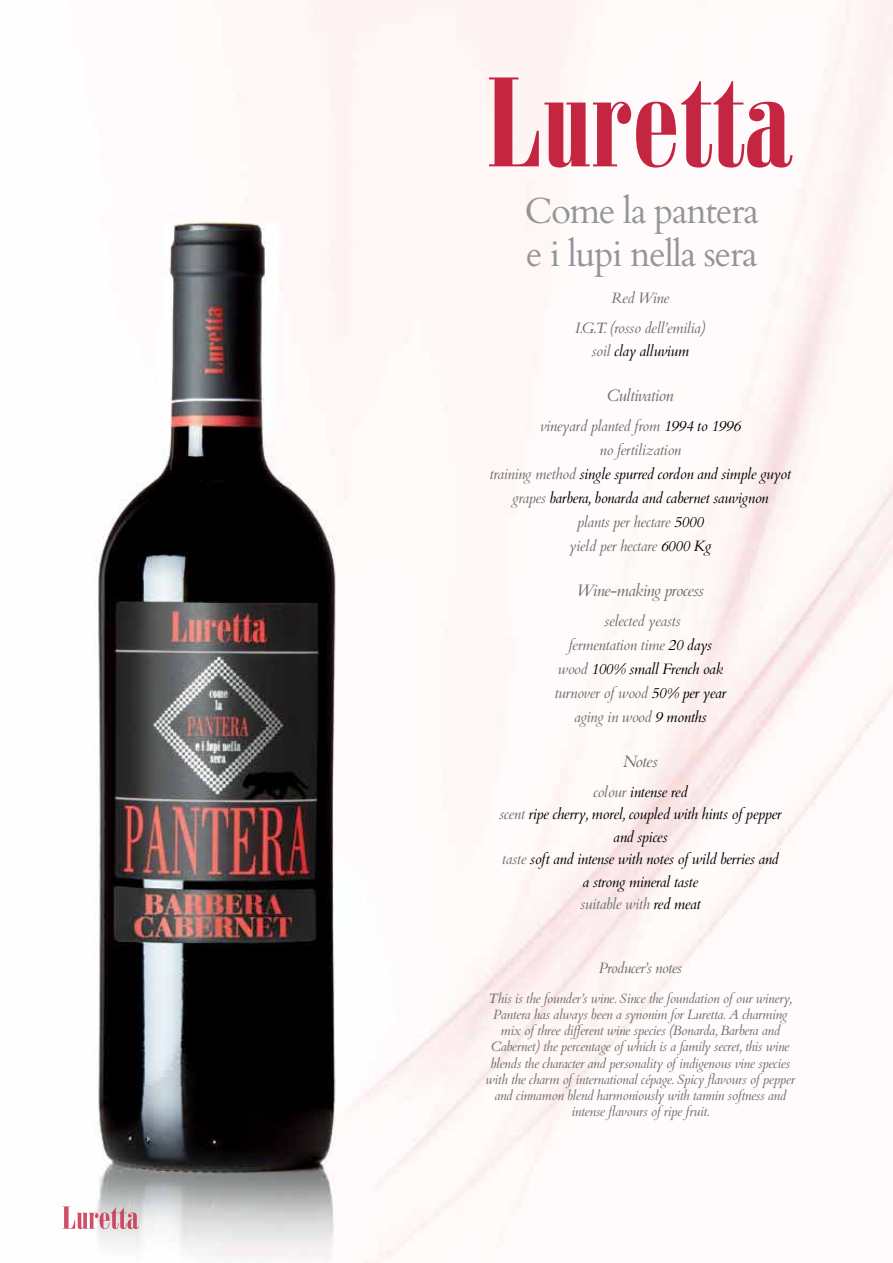
<style>
.page{position:relative;width:893px;height:1263px;background:#fff}
.page>*{position:absolute;margin:0;border:0;box-sizing:border-box;transform-origin:0 0}
.t1{font:36px/43.2px "Cardo";letter-spacing:-.03em;color:#939598}
.t2{font:italic 16.5px "Cardo";letter-spacing:-.04em;color:#6d6e71}
.t3{font:italic 15px/24px "Cardo";letter-spacing:-.025em;color:#000;text-align:center}
.t4{font:italic 15px/24px "Cardo";letter-spacing:-.025em;color:#6d6e71;text-align:center}
.t5{font:italic 13.5px/16.2px "Cardo";letter-spacing:-.025em;color:#6d6e71;text-align:center}
.s1{color:#6d6e71}
.s2{color:#000}
</style>
<div class="page">
<img style="left:62px;top:0;width:831px;height:1263px">
<svg style="left:63px;top:1206px;width:76px;height:23px"></svg>
<svg style="left:489px;top:77px;width:303px;height:91px"></svg>
<h1 class="t1" style="left:525px;top:187px;width:236px">Come la pantera e i lupi nella sera</h1>
<p class="t4" style="left:575px;top:283px;width:132px;line-height:30px">Red Wine<br>I.G.T. (rosso dell’emilia)</p>
<p class="t3" style="left:591px;top:339px;width:99px"><span class="s1">soil</span> clay alluvium</p>
<p class="t2" style="left:607px;top:386px;width:68px">Cultivation</p>
<p class="t3" style="left:490px;top:414px;width:303px"><span class="s1">vineyard planted from</span> 1994 to 1996<br><span class="s1">no fertilization<br>training method</span> single spurred cordon and simple guyot <span class="s1">grapes</span> barbera, bonarda and cabernet sauvignon<br><span class="s1">plants per hectare</span> 5000<br><span class="s1">yield per hectare</span> 6000 Kg</p>
<p class="t2" style="left:577px;top:581px;width:128px">Wine-making process</p>
<p class="t4" style="left:554px;top:609px;width:173px">selected yeasts<br>fermentation time <span class="s2">20 days </span>wood <span class="s2">100% small French oak </span>turnover of wood <span class="s2">50% per year </span>aging in wood <span class="s2">9 months</span></p>
<p class="t2" style="left:623px;top:752px;width:36px">Notes</p>
<p class="t3" style="left:499px;top:780px;width:284px;line-height:22.5px"><span class="s1">colour</span> intense red<br><span class="s1">scent</span> ripe cherry, morel, coupled with hints of pepper and spices<br><span class="s1">taste</span> soft and intense with notes of wild berries and a strong mineral taste<br><span class="s1">suitable with</span> red meat</p>
<p class="t4" style="left:599px;top:955px;width:85px">Producer’s notes</p>
<p class="t5" style="left:486px;top:990px;width:311px">This is the founder’s wine. Since the foundation of our winery, Pantera has always been a synonim for Luretta. A charming mix of three different wine species (Bonarda, Barbera and Cabernet) the percentage of which is a family secret, this wine blends the character and personality of indigenous vine species with the charm of international cépage. Spicy flavours of pepper and cinnamon blend harmoniously with tannin softness and intense flavours of ripe fruit.</p>
</div>
